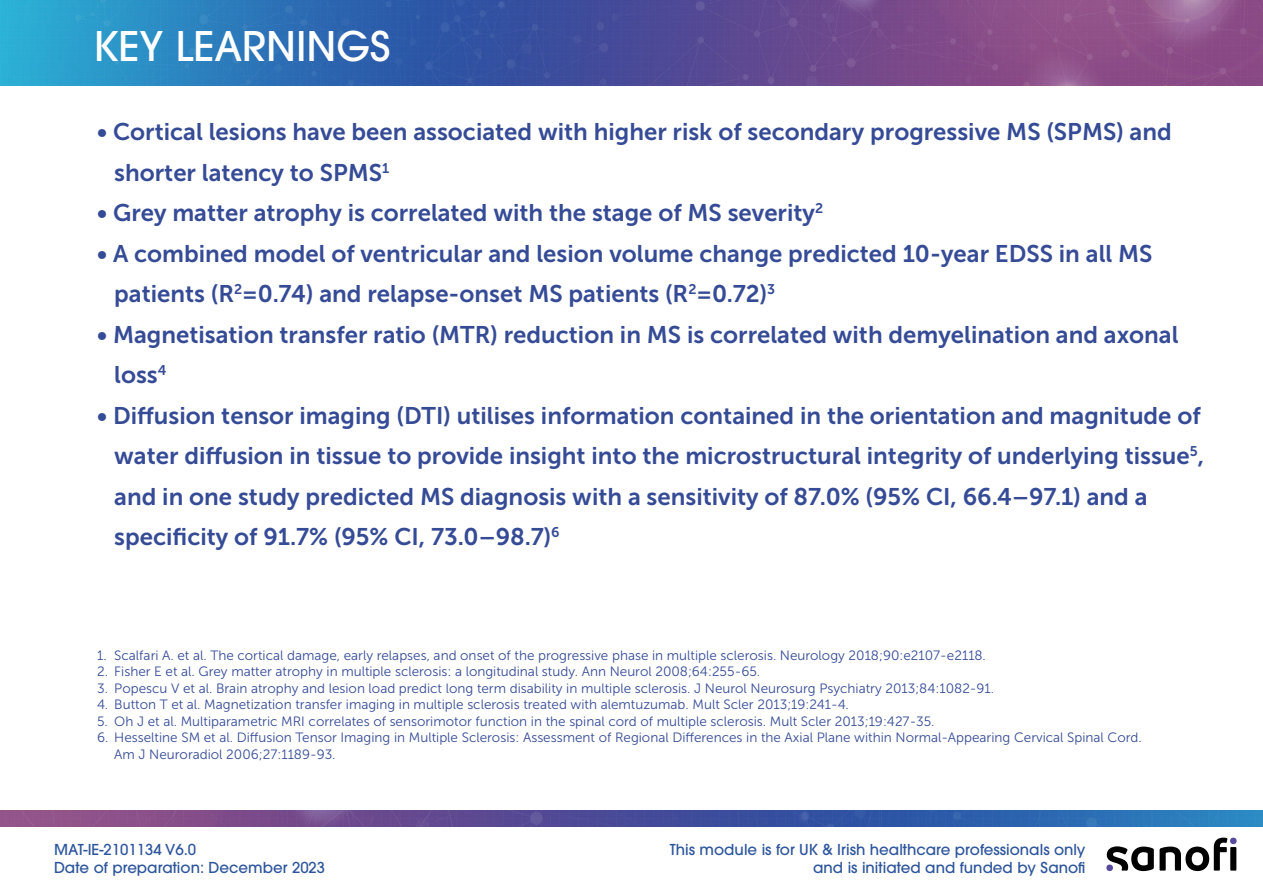
<style>
.page{position:relative;width:1263px;height:893px;background:#fff}
.page>*{position:absolute;margin:0;border:0;box-sizing:border-box;transform-origin:0 0}
.t1{font:500 40.5px "ITC Avant Garde Pro";color:#fff}
.t2{font:24px/40.5px "Museo Sans 700";color:#354b96}
.t3{font:500 15px/18px "ITC Avant Garde Pro";color:#2d559c}
.t4{font:13.5px/16.5px "Museo Sans 300";color:#354b96}
</style>
<div class="page">
<img style="left:0;top:0;width:1263px;height:85px">
<svg style="left:1107px;top:838px;width:129px;height:33px"></svg>
<img style="left:0;top:810px;width:1263px;height:16px">
<p class="t1" style="left:93px;top:20px;width:298px">KEY LEARNINGS</p>
<p class="t2" style="left:114px;top:112px;width:1059px;text-indent:-17px">• Cortical lesions have been associated with higher risk of secondary progressive MS (SPMS) and shorter latency to SPMS<sup>1</sup></p>
<p class="t2" style="left:97px;top:193px;width:727px">• Grey matter atrophy is correlated with the stage of MS severity<sup>2</sup></p>
<p class="t2" style="left:114px;top:233px;width:1040px;text-indent:-17px">• A combined model of ventricular and lesion volume change predicted 10-year EDSS in all MS patients (R<sup>2</sup>=0.74) and relapse-onset MS patients (R<sup>2</sup>=0.72)<sup>3</sup></p>
<p class="t2" style="left:114px;top:314px;width:1066px;text-indent:-17px">• Magnetisation transfer ratio (MTR) reduction in MS is correlated with demyelination and axonal loss<sup>4</sup></p>
<p class="t2" style="left:114px;top:395px;width:1091px;text-indent:-17px">• Diffusion tensor imaging (DTI) utilises information contained in the orientation and magnitude of water diffusion in tissue to provide insight into the microstructural integrity of underlying tissue<sup>5</sup>, and in one study predicted MS diagnosis with a sensitivity of 87.0% (95% CI, 66.4–97.1) and a specificity of 91.7% (95% CI, 73.0–98.7)<sup>6</sup></p>
<p class="t4" style="left:97px;top:647px;width:890px">1. Scalfari A. et al. The cortical damage, early relapses, and onset of the progressive phase in multiple sclerosis. Neurology 2018;90:e2107-e2118.</p>
<p class="t4" style="left:97px;top:663px;width:664px">2. Fisher E et al. Grey matter atrophy in multiple sclerosis: a longitudinal study. Ann Neurol 2008;64:255-65.</p>
<p class="t4" style="left:97px;top:680px;width:898px">3. Popescu V et al. Brain atrophy and lesion load predict long term disability in multiple sclerosis. J Neurol Neurosurg Psychiatry 2013;84:1082-91.</p>
<p class="t4" style="left:97px;top:696px;width:753px">4. Button T et al. Magnetization transfer imaging in multiple sclerosis treated with alemtuzumab. Mult Scler 2013;19:241-4.</p>
<p class="t4" style="left:97px;top:713px;width:839px">5. Oh J et al. Multiparametric MRI correlates of sensorimotor function in the spinal cord of multiple sclerosis. Mult Scler 2013;19:427-35.</p>
<p class="t4" style="left:114px;top:729px;width:1029px;text-indent:-17px">6. Hesseltine SM et al. Diffusion Tensor Imaging in Multiple Sclerosis: Assessment of Regional Differences in the Axial Plane within Normal-Appearing Cervical Spinal Cord.<br>Am J Neuroradiol 2006;27:1189-93.</p>
<p class="t3" style="left:54px;top:840px;width:273px">MAT-IE-2101134 V6.0<br>Date of preparation: December 2023</p>
<p class="t3" style="left:670px;top:840px;width:417px">This module is for UK &amp; Irish healthcare professionals only</p>
<p class="t3" style="left:813px;top:858px;width:274px">and is initiated and funded by Sanofi</p>
</div>
